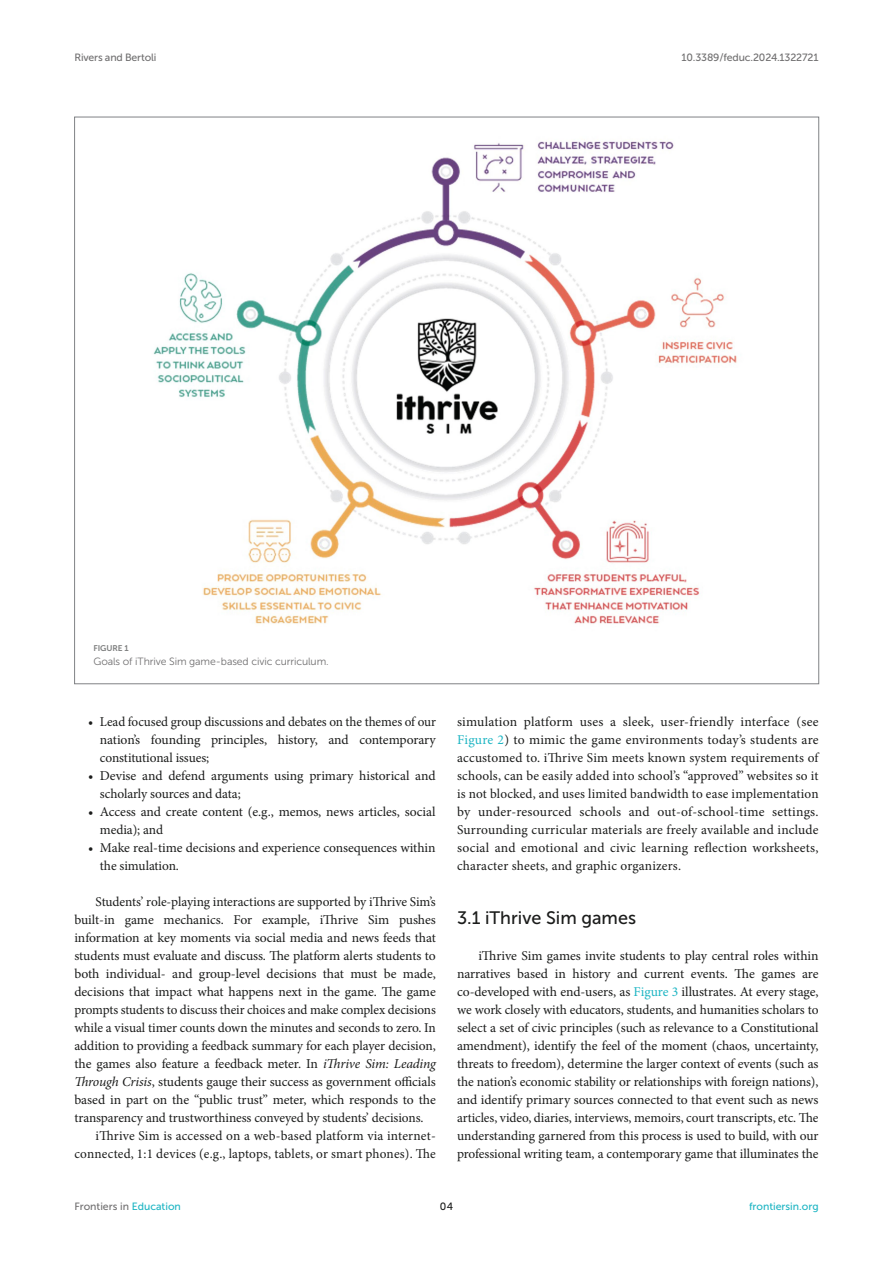
<style>
.page{position:relative;width:893px;height:1263px;background:#fff}
.page>*{position:absolute;margin:0;border:0;box-sizing:border-box;transform-origin:0 0}
.HEAD_2{font:18px "Museo Sans 500";color:#1b1c1b}
.TEXT{font:13.5px/18px "Minion Pro";letter-spacing:.01em;color:#1b1c1b;text-align:justify}
.TEXT_FLUSH{font:13.5px/18px "Minion Pro";letter-spacing:-.005em;color:#1b1c1b;text-align:justify}
.BL_MID{font:13.5px/18px "Minion Pro";letter-spacing:-.005em;color:#1b1c1b}
.BL_ABW{font:13.5px/18px "Minion Pro";letter-spacing:-.01em;color:#1b1c1b;text-align:justify}
.BL_BLW{font:13.5px/18px "Minion Pro";letter-spacing:-.005em;color:#1b1c1b}
.t1{font:10.5px "Museo Sans 500";letter-spacing:-.015em;color:#706f70}
.FIG_LEG{font:10.5px "Museo Sans 300";letter-spacing:-.01em;color:#706f70}
.t2{font:10.5px "Museo Sans 500";color:#1db5c3}
.t3{font:10.5px "Museo Sans 500";color:#1b1c1b}
.FIG_HD{font:8.25px "Museo Sans 700";letter-spacing:-.01em;color:#7e7f7f}
.s1{font-style:italic}
.s2{color:#1db5c3}
</style>
<div class="page">
<img style="left:153px;top:141px;width:584px;height:483px">
<p class="t1" style="left:74px;top:51px;width:83px">Rivers and Bertoli</p>
<p class="t1" style="left:682px;top:51px;width:138px">10.3389/feduc.2024.1322721</p>
<p class="FIG_HD" style="left:94px;top:644px;width:37px">FIGURE 1</p>
<p class="FIG_LEG" style="left:94px;top:655px;width:237px">Goals of iThrive Sim game-based civic curriculum.</p>
<p class="BL_ABW" style="left:100px;top:713px;width:338px;text-indent:-12px">• Lead focused group discussions and debates on the themes of our nation’s founding principles, history, and contemporary constitutional issues;</p>
<p class="BL_MID" style="left:100px;top:767px;width:337px;text-indent:-12px">• Devise and defend arguments using primary historical and scholarly sources and data;</p>
<p class="BL_MID" style="left:100px;top:803px;width:337px;text-indent:-12px">• Access and create content (e.g., memos, news articles, social media); and</p>
<p class="BL_BLW" style="left:100px;top:839px;width:337px;text-indent:-12px">• Make real-time decisions and experience consequences within the simulation.</p>
<p class="TEXT" style="left:74px;top:893px;width:363px;text-indent:21px">Students’ role-playing interactions are supported by iThrive Sim’s built-in game mechanics. For example, iThrive Sim pushes information at key moments via social media and news feeds that students must evaluate and discuss. The platform alerts students to both individual- and group-level decisions that must be made, decisions that impact what happens next in the game. The game prompts students to discuss their choices and make complex decisions while a visual timer counts down the minutes and seconds to zero. In addition to providing a feedback summary for each player decision, the games also feature a feedback meter. In <span class="s1">iThrive Sim: Leading Through Crisis</span>, students gauge their success as government officials based in part on the “public trust” meter, which responds to the transparency and trustworthiness conveyed by students’ decisions.</p>
<p class="TEXT" style="left:74px;top:1127px;width:363px;text-align:right">iThrive Sim is accessed on a web-based platform via internet&shy;connected, 1:1 devices (e.g., laptops, tablets, or smart phones). The</p>
<p class="TEXT" style="left:457px;top:713px;width:363px">simulation platform uses a sleek, user-friendly interface (see <span class="s2">Figure 2</span>) to mimic the game environments today’s students are accustomed to. iThrive Sim meets known system requirements of schools, can be easily added into school’s “approved” websites so it is not blocked, and uses limited bandwidth to ease implementation by under-resourced schools and out-of-school-time settings.<br>Surrounding curricular materials are freely available and include social and emotional and civic learning reflection worksheets, character sheets, and graphic organizers.</p>
<p class="HEAD_2" style="left:457px;top:908px;width:181px">3.1 iThrive Sim games</p>
<p class="TEXT_FLUSH" style="left:457px;top:947px;width:363px;text-indent:21px">iThrive Sim games invite students to play central roles within narratives based in history and current events. The games are co-developed with end-users, as <span class="s2">Figure 3</span> illustrates. At every stage, we work closely with educators, students, and humanities scholars to select a set of civic principles (such as relevance to a Constitutional amendment), identify the feel of the moment (chaos, uncertainty, threats to freedom), determine the larger context of events (such as the nation’s economic stability or relationships with foreign nations), and identify primary sources connected to that event such as news articles, video, diaries, interviews, memoirs, court transcripts, etc. The understanding garnered from this process is used to build, with our professional writing team, a contemporary game that illuminates the</p>
<p class="t1" style="left:74px;top:1200px;width:108px">Frontiers in <span class="s2">Education</span></p>
<p class="t3" style="left:440px;top:1200px;width:15px">04</p>
<p class="t2" style="left:749px;top:1200px;width:71px">frontiersin.org</p>
</div>
